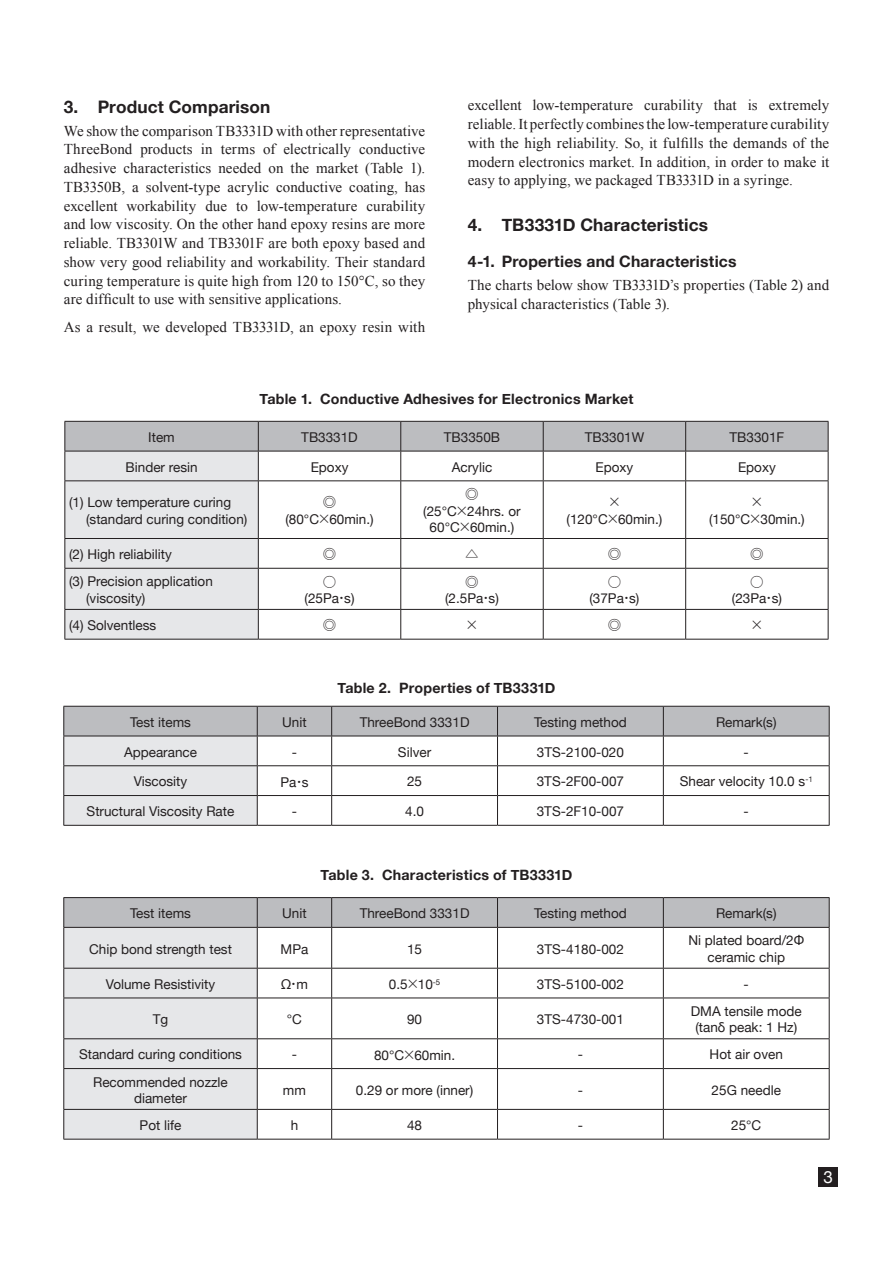
<style>
.page{position:relative;width:893px;height:1263px;background:#fff}
.page>*{position:absolute;margin:0;border:0;box-sizing:border-box;transform-origin:0 0}
.Heading1{font:700 17.25px "Helvetica Neue";letter-spacing:.01em;color:#231f20}
.t1{font:16.95px "Helvetica Neue";color:#fff}
.Heading2{font:700 15.75px "Helvetica Neue";letter-spacing:.015em;color:#231f20}
.Body{font:15px/18.8px "Times New Roman";letter-spacing:.005em;color:#231f20;text-align:justify}
.FigInline{font:700 14.25px "Helvetica Neue";letter-spacing:.015em;color:#231f20}
.TableC_9pt{font:13.5px/16.5px "Helvetica Neue";color:#231f20;text-align:center}
.TableC_9pt-2{font:300 13.5px "UD Shin Go Pr 6 N";color:#231f20}
.s1{font-family:"UD Shin Go Pr 6 N";font-weight:300}
</style>
<div class="page">
<div style="left:818px;top:1167px;width:20px;height:19px;background:#231f20"></div>
<hr style="left:65px;top:639px;width:193px;height:1px;background:#231f20">
<svg style="left:65px;top:421px;width:764px;height:218px"></svg>
<hr style="left:258px;top:639px;width:143px;height:1px;background:#231f20">
<hr style="left:401px;top:639px;width:142px;height:1px;background:#231f20">
<hr style="left:543px;top:639px;width:143px;height:1px;background:#231f20">
<hr style="left:686px;top:639px;width:142px;height:1px;background:#231f20">
<hr style="left:257px;top:825px;width:75px;height:1px;background:#231f20">
<hr style="left:332px;top:825px;width:165px;height:1px;background:#231f20">
<hr style="left:497px;top:825px;width:166px;height:1px;background:#231f20">
<hr style="left:663px;top:825px;width:166px;height:1px;background:#231f20">
<hr style="left:63px;top:825px;width:194px;height:1px;background:#231f20">
<svg style="left:63px;top:706px;width:767px;height:119px"></svg>
<hr style="left:257px;top:1139px;width:75px;height:1px;background:#231f20">
<hr style="left:332px;top:1139px;width:165px;height:1px;background:#231f20">
<hr style="left:497px;top:1139px;width:166px;height:1px;background:#231f20">
<hr style="left:663px;top:1139px;width:166px;height:1px;background:#231f20">
<hr style="left:63px;top:1139px;width:194px;height:1px;background:#231f20">
<svg style="left:63px;top:897px;width:767px;height:242px"></svg>
<p class="Heading1" style="left:64px;top:93px;width:208px">3. Product Comparison</p>
<p class="Body" style="left:64px;top:121px;width:363px">We show the comparison TB3331D with other representative ThreeBond products in terms of electrically conductive adhesive characteristics needed on the market (Table 1).<br>TB3350B, a solvent-type acrylic conductive coating, has excellent workability due to low-temperature curability and low viscosity. On the other hand epoxy resins are more reliable. TB3301W and TB3301F are both epoxy based and show very good reliability and workability. Their standard curing temperature is quite high from 120 to 150°C, so they are difficult to use with sensitive applications.</p>
<p class="Body" style="left:64px;top:317px;width:363px">As a result, we developed TB3331D, an epoxy resin with</p>
<p class="Body" style="left:468px;top:96px;width:363px">excellent low-temperature curability that is extremely reliable. It perfectly combines the low-temperature curability with the high reliability. So, it fulfills the demands of the modern electronics market. In addition, in order to make it easy to applying, we packaged TB3331D in a syringe.</p>
<p class="Heading1" style="left:468px;top:211px;width:242px">4. TB3331D Characteristics</p>
<p class="Heading2" style="left:468px;top:249px;width:270px">4-1. Properties and Characteristics</p>
<p class="Body" style="left:468px;top:276px;width:363px">The charts below show TB3331D’s properties (Table 2) and physical characteristics (Table 3).</p>
<p class="FigInline" style="left:260px;top:387px;width:375px">Table 1. Conductive Adhesives for Electronics Market</p>
<p class="TableC_9pt" style="left:148px;top:430px;width:28px">Item</p>
<p class="TableC_9pt" style="left:301px;top:430px;width:58px">TB3331D</p>
<p class="TableC_9pt" style="left:444px;top:430px;width:58px">TB3350B</p>
<p class="TableC_9pt" style="left:585px;top:430px;width:61px">TB3301W</p>
<p class="TableC_9pt" style="left:729px;top:430px;width:56px">TB3301F</p>
<p class="TableC_9pt" style="left:126px;top:459px;width:74px">Binder resin</p>
<p class="TableC_9pt" style="left:311px;top:459px;width:39px">Epoxy</p>
<p class="TableC_9pt" style="left:452px;top:459px;width:42px">Acrylic</p>
<p class="TableC_9pt" style="left:596px;top:459px;width:39px">Epoxy</p>
<p class="TableC_9pt" style="left:738px;top:459px;width:39px">Epoxy</p>
<p class="TableC_9pt" style="left:86px;top:495px;width:163px;text-align:left;text-indent:-17px">(1) Low temperature curing (standard curing condition)</p>
<p class="TableC_9pt-2" style="left:323px;top:491px;width:15px">◎</p>
<p class="TableC_9pt-2" style="left:465px;top:483px;width:15px">◎</p>
<p class="TableC_9pt" style="left:423px;top:503px;width:99px">(25°C<span class="s1">×</span>24hrs. or<br>60°C<span class="s1">×</span>60min.)</p>
<p class="TableC_9pt-2" style="left:608px;top:491px;width:15px">×</p>
<p class="TableC_9pt" style="left:567px;top:512px;width:97px">(120°C<span class="s1">×</span>60min.)</p>
<p class="TableC_9pt-2" style="left:750px;top:491px;width:15px">×</p>
<p class="TableC_9pt" style="left:709px;top:512px;width:97px">(150°C<span class="s1">×</span>30min.)</p>
<p class="TableC_9pt" style="left:285px;top:512px;width:90px">(80°C<span class="s1">×</span>60min.)</p>
<p class="TableC_9pt" style="left:69px;top:547px;width:104px">(2) High reliability</p>
<p class="TableC_9pt-2" style="left:323px;top:543px;width:15px">◎</p>
<p class="TableC_9pt-2" style="left:465px;top:543px;width:15px">△</p>
<p class="TableC_9pt-2" style="left:608px;top:543px;width:15px">◎</p>
<p class="TableC_9pt-2" style="left:750px;top:543px;width:15px">◎</p>
<p class="TableC_9pt" style="left:69px;top:574px;width:145px">(3) Precision application</p>
<p class="TableC_9pt" style="left:86px;top:591px;width:61px">(viscosity)</p>
<p class="TableC_9pt-2" style="left:323px;top:570px;width:15px">○</p>
<p class="TableC_9pt" style="left:305px;top:591px;width:51px">(25Pa<span class="s1">・</span>s)</p>
<p class="TableC_9pt-2" style="left:465px;top:570px;width:15px">◎</p>
<p class="TableC_9pt" style="left:445px;top:591px;width:55px">(2.5Pa<span class="s1">・</span>s)</p>
<p class="TableC_9pt-2" style="left:608px;top:570px;width:15px">○</p>
<p class="TableC_9pt" style="left:589px;top:591px;width:51px">(37Pa<span class="s1">・</span>s)</p>
<p class="TableC_9pt-2" style="left:750px;top:570px;width:15px">○</p>
<p class="TableC_9pt" style="left:732px;top:591px;width:51px">(23Pa<span class="s1">・</span>s)</p>
<p class="TableC_9pt" style="left:69px;top:618px;width:89px">(4) Solventless</p>
<p class="TableC_9pt-2" style="left:323px;top:614px;width:15px">◎</p>
<p class="TableC_9pt-2" style="left:465px;top:614px;width:15px">×</p>
<p class="TableC_9pt-2" style="left:608px;top:614px;width:15px">◎</p>
<p class="TableC_9pt-2" style="left:750px;top:614px;width:15px">×</p>
<p class="FigInline" style="left:337px;top:677px;width:219px">Table 2. Properties of TB3331D</p>
<p class="TableC_9pt" style="left:130px;top:715px;width:63px">Test items</p>
<p class="TableC_9pt" style="left:282px;top:715px;width:26px">Unit</p>
<p class="TableC_9pt" style="left:360px;top:715px;width:111px">ThreeBond 3331D</p>
<p class="TableC_9pt" style="left:534px;top:715px;width:94px">Testing method</p>
<p class="TableC_9pt" style="left:716px;top:715px;width:62px">Remark(s)</p>
<p class="TableC_9pt" style="left:124px;top:744px;width:75px">Appearance</p>
<p class="TableC_9pt" style="left:292px;top:744px;width:7px">-</p>
<p class="TableC_9pt" style="left:398px;top:744px;width:35px">Silver</p>
<p class="TableC_9pt" style="left:537px;top:744px;width:89px">3TS-2100-020</p>
<p class="TableC_9pt" style="left:744px;top:744px;width:7px">-</p>
<p class="TableC_9pt" style="left:134px;top:774px;width:55px">Viscosity</p>
<p class="TableC_9pt" style="left:280px;top:774px;width:29px">Pa<span class="s1">・</span>s</p>
<p class="TableC_9pt" style="left:407px;top:774px;width:17px">25</p>
<p class="TableC_9pt" style="left:537px;top:774px;width:89px">3TS-2F00-007</p>
<p class="TableC_9pt" style="left:680px;top:774px;width:134px">Shear velocity 10.0 s<sup>-1</sup></p>
<p class="TableC_9pt" style="left:87px;top:804px;width:149px">Structural Viscosity Rate</p>
<p class="TableC_9pt" style="left:292px;top:804px;width:7px">-</p>
<p class="TableC_9pt" style="left:405px;top:804px;width:20px">4.0</p>
<p class="TableC_9pt" style="left:537px;top:804px;width:89px">3TS-2F10-007</p>
<p class="TableC_9pt" style="left:744px;top:804px;width:7px">-</p>
<p class="FigInline" style="left:321px;top:864px;width:253px">Table 3. Characteristics of TB3331D</p>
<p class="TableC_9pt" style="left:130px;top:906px;width:63px">Test items</p>
<p class="TableC_9pt" style="left:282px;top:906px;width:26px">Unit</p>
<p class="TableC_9pt" style="left:360px;top:906px;width:111px">ThreeBond 3331D</p>
<p class="TableC_9pt" style="left:534px;top:906px;width:94px">Testing method</p>
<p class="TableC_9pt" style="left:716px;top:906px;width:62px">Remark(s)</p>
<p class="TableC_9pt" style="left:89px;top:941px;width:144px">Chip bond strength test</p>
<p class="TableC_9pt" style="left:281px;top:941px;width:29px">MPa</p>
<p class="TableC_9pt" style="left:407px;top:941px;width:17px">15</p>
<p class="TableC_9pt" style="left:537px;top:941px;width:89px">3TS-4180-002</p>
<p class="TableC_9pt" style="left:688px;top:933px;width:117px">Ni plated board/2Φ ceramic chip</p>
<p class="TableC_9pt" style="left:106px;top:976px;width:111px">Volume Resistivity</p>
<p class="TableC_9pt" style="left:281px;top:977px;width:28px">Ω<span class="s1">・</span>m</p>
<p class="TableC_9pt" style="left:389px;top:977px;width:53px">0.5<span class="s1">×</span>10<sup>-5</sup></p>
<p class="TableC_9pt" style="left:537px;top:976px;width:89px">3TS-5100-002</p>
<p class="TableC_9pt" style="left:744px;top:976px;width:7px">-</p>
<p class="TableC_9pt" style="left:153px;top:1012px;width:17px">Tg</p>
<p class="TableC_9pt" style="left:287px;top:1012px;width:17px">°C</p>
<p class="TableC_9pt" style="left:407px;top:1012px;width:17px">90</p>
<p class="TableC_9pt" style="left:537px;top:1012px;width:89px">3TS-4730-001</p>
<p class="TableC_9pt" style="left:691px;top:1004px;width:113px">DMA tensile mode</p>
<p class="TableC_9pt" style="left:695px;top:1020px;width:103px">(tanδ peak: 1 Hz)</p>
<p class="TableC_9pt" style="left:79px;top:1047px;width:165px">Standard curing conditions</p>
<p class="TableC_9pt" style="left:292px;top:1047px;width:7px">-</p>
<p class="TableC_9pt" style="left:374px;top:1047px;width:83px">80°C<span class="s1">×</span>60min.</p>
<p class="TableC_9pt" style="left:578px;top:1047px;width:7px">-</p>
<p class="TableC_9pt" style="left:710px;top:1047px;width:75px">Hot air oven</p>
<p class="TableC_9pt" style="left:93px;top:1074px;width:136px">Recommended nozzle diameter</p>
<p class="TableC_9pt" style="left:283px;top:1082px;width:25px">mm</p>
<p class="TableC_9pt" style="left:356px;top:1082px;width:119px">0.29 or more (inner)</p>
<p class="TableC_9pt" style="left:578px;top:1082px;width:7px">-</p>
<p class="TableC_9pt" style="left:712px;top:1082px;width:71px">25G needle</p>
<p class="TableC_9pt" style="left:140px;top:1118px;width:43px">Pot life</p>
<p class="TableC_9pt" style="left:291px;top:1118px;width:9px">h</p>
<p class="TableC_9pt" style="left:407px;top:1118px;width:17px">48</p>
<p class="TableC_9pt" style="left:578px;top:1118px;width:7px">-</p>
<p class="TableC_9pt" style="left:731px;top:1118px;width:32px">25°C</p>
<p class="t1" style="left:823px;top:1164px;width:11px">3</p>
</div>
